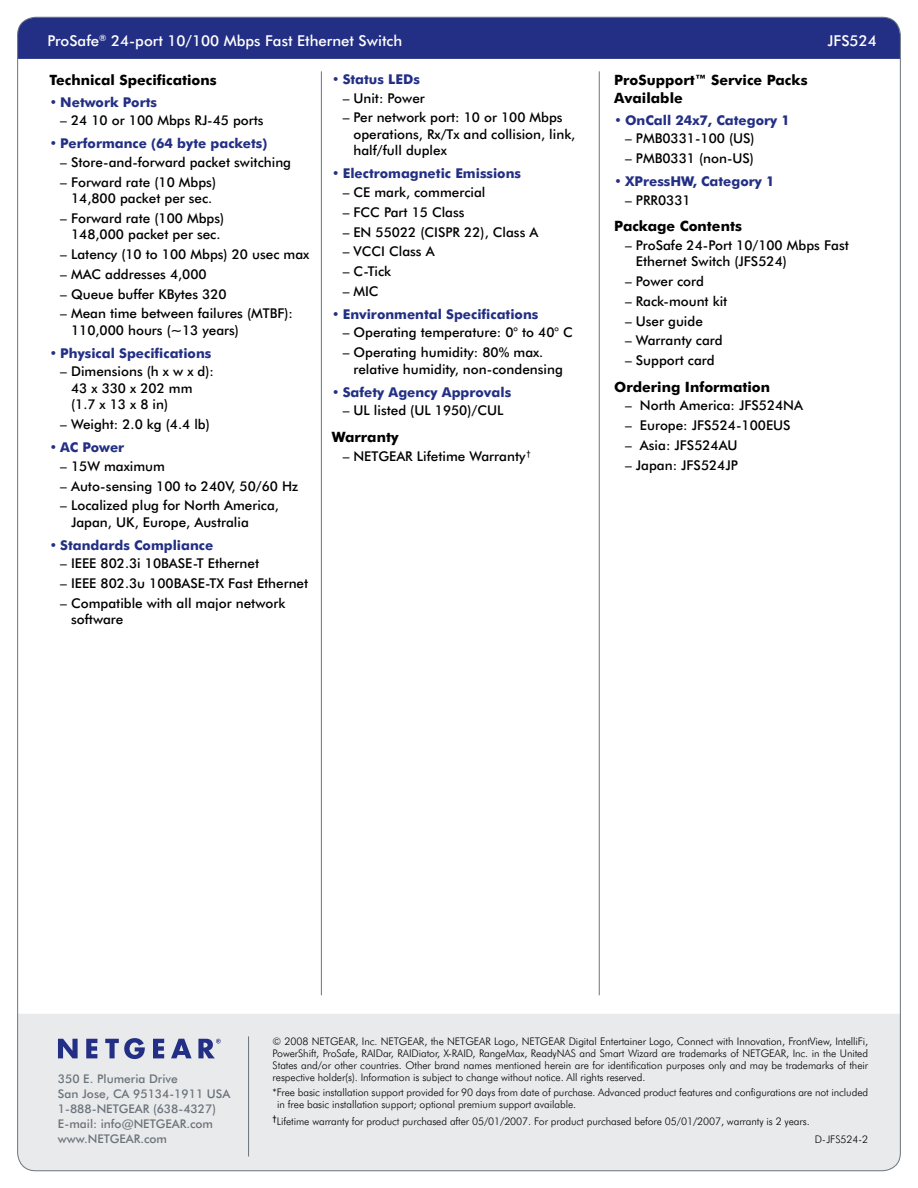
<style>
.page{position:relative;width:918px;height:1188px;background:#fff}
.page>*{position:absolute;margin:0;border:0;box-sizing:border-box;transform-origin:0 0}
.t1{font:500 15px "Futura BT";color:#fff}
.t2{font:700 14.25px/18px "Futura BT";color:#000}
.t3{font:500 13.5px/16.5px "Futura BT";color:#000}
.t4{font:700 13.5px "Futura BT";color:#232f84}
.t5{font:500 12px/15px "Futura BT";color:#6b747c}
.t6{font:300 10.5px/12px "Futura BT";letter-spacing:-.005em;color:#000;text-align:justify}
</style>
<div class="page">
<div style="left:18px;top:1014px;width:883px;height:157px;background:#e9eaeb"></div>
<svg style="left:58px;top:1039px;width:20px;height:19px"></svg>
<svg style="left:86px;top:1039px;width:11px;height:19px"></svg>
<svg style="left:105px;top:1038px;width:40px;height:21px"></svg>
<svg style="left:153px;top:1039px;width:11px;height:19px"></svg>
<svg style="left:171px;top:1039px;width:21px;height:19px"></svg>
<svg style="left:198px;top:1039px;width:23px;height:19px"></svg>
<div style="left:17px;top:17px;width:883px;height:42px;background:#232f84"></div>
<hr style="left:248px;top:1036px;width:1px;height:121px;background:#6b747c">
<hr style="left:321px;top:71px;width:1px;height:924px;background:#6b747c">
<hr style="left:599px;top:71px;width:1px;height:924px;background:#6b747c">
<p class="t1" style="left:47px;top:32px;width:356px">ProSafe<sup>®</sup> 24-port 10/100 Mbps Fast Ethernet Switch</p>
<p class="t1" style="left:828px;top:32px;width:51px">JFS524</p>
<p class="t2" style="left:50px;top:71px;width:169px">Technical Specifications</p>
<p class="t4" style="left:50px;top:94px;width:109px">• Network Ports</p>
<p class="t3" style="left:60px;top:112px;width:205px">– 24 10 or 100 Mbps RJ-45 ports</p>
<p class="t4" style="left:50px;top:135px;width:219px">• Performance (64 byte packets)</p>
<p class="t3" style="left:60px;top:154px;width:232px">– Store-and-forward packet switching</p>
<p class="t3" style="left:60px;top:173px;width:157px;text-align:center">– Forward rate (10 Mbps)<br>14,800 packet per sec.</p>
<p class="t3" style="left:60px;top:210px;width:166px;text-align:center">– Forward rate (100 Mbps)<br>148,000 packet per sec.</p>
<p class="t3" style="left:60px;top:246px;width:251px">– Latency (10 to 100 Mbps) 20 usec max</p>
<p class="t3" style="left:60px;top:266px;width:148px">– MAC addresses 4,000</p>
<p class="t3" style="left:60px;top:285px;width:168px">– Queue buffer KBytes 320</p>
<p class="t3" style="left:71px;top:305px;width:223px;text-indent:-11px">– Mean time between failures (MTBF):<br>110,000 hours (~13 years)</p>
<p class="t4" style="left:50px;top:345px;width:163px">• Physical Specifications</p>
<p class="t3" style="left:71px;top:363px;width:144px;text-indent:-11px">– Dimensions (h x w x d):<br>43 x 330 x 202 mm (1.7 x 13 x 8 in)</p>
<p class="t3" style="left:60px;top:416px;width:151px">– Weight: 2.0 kg (4.4 lb)</p>
<p class="t4" style="left:50px;top:439px;width:76px">• AC Power</p>
<p class="t3" style="left:60px;top:458px;width:106px">– 15W maximum</p>
<p class="t3" style="left:60px;top:477px;width:240px">– Auto-sensing 100 to 240V, 50/60 Hz</p>
<p class="t3" style="left:71px;top:497px;width:209px;text-indent:-11px">– Localized plug for North America,<br>Japan, UK, Europe, Australia</p>
<p class="t4" style="left:50px;top:537px;width:165px">• Standards Compliance</p>
<p class="t3" style="left:60px;top:555px;width:200px">– IEEE 802.3i 10BASE-T Ethernet</p>
<p class="t3" style="left:60px;top:575px;width:249px">– IEEE 802.3u 100BASE-TX Fast Ethernet</p>
<p class="t3" style="left:71px;top:595px;width:216px;text-indent:-11px">– Compatible with all major network software</p>
<p class="t2" style="left:614px;top:71px;width:195px">ProSupport™ Service Packs<br>Available</p>
<p class="t4" style="left:614px;top:112px;width:177px">• OnCall 24x7, Category 1</p>
<p class="t3" style="left:625px;top:130px;width:131px">– PMB0331-100 (US)</p>
<p class="t3" style="left:625px;top:150px;width:131px">– PMB0331 (non-US)</p>
<p class="t4" style="left:614px;top:173px;width:162px">• XPressHW, Category 1</p>
<p class="t3" style="left:625px;top:191px;width:67px">– PRR0331</p>
<p class="t2" style="left:614px;top:217px;width:129px">Package Contents</p>
<p class="t3" style="left:636px;top:237px;width:215px;text-indent:-11px">– ProSafe 24-Port 10/100 Mbps Fast<br>Ethernet Switch (JFS524)</p>
<p class="t3" style="left:625px;top:273px;width:80px">– Power cord</p>
<p class="t3" style="left:625px;top:293px;width:104px">– Rack-mount kit</p>
<p class="t3" style="left:625px;top:312px;width:79px">– User guide</p>
<p class="t3" style="left:625px;top:332px;width:99px">– Warranty card</p>
<p class="t3" style="left:625px;top:352px;width:91px">– Support card</p>
<p class="t2" style="left:614px;top:378px;width:157px">Ordering Information</p>
<p class="t3" style="left:625px;top:397px;width:180px">– North America: JFS524NA</p>
<p class="t3" style="left:625px;top:417px;width:167px">– Europe: JFS524-100EUS</p>
<p class="t3" style="left:625px;top:437px;width:114px">– Asia: JFS524AU</p>
<p class="t3" style="left:625px;top:457px;width:114px">– Japan: JFS524JP</p>
<p class="t4" style="left:332px;top:71px;width:90px">• Status LEDs</p>
<p class="t3" style="left:343px;top:90px;width:84px">– Unit: Power</p>
<p class="t3" style="left:353px;top:109px;width:223px;text-indent:-11px">– Per network port: 10 or 100 Mbps operations, Rx/Tx and collision, link, half/full duplex</p>
<p class="t4" style="left:332px;top:165px;width:191px">• Electromagnetic Emissions</p>
<p class="t3" style="left:343px;top:184px;width:144px">– CE mark, commercial</p>
<p class="t3" style="left:343px;top:204px;width:123px">– FCC Part 15 Class</p>
<p class="t3" style="left:343px;top:223px;width:197px">– EN 55022 (CISPR 22), Class A</p>
<p class="t3" style="left:343px;top:243px;width:94px">– VCCI Class A</p>
<p class="t3" style="left:343px;top:263px;width:50px">– C-Tick</p>
<p class="t3" style="left:343px;top:283px;width:37px">– MIC</p>
<p class="t4" style="left:332px;top:306px;width:208px">• Environmental Specifications</p>
<p class="t3" style="left:343px;top:324px;width:232px">– Operating temperature: 0° to 40° C</p>
<p class="t3" style="left:353px;top:344px;width:211px;text-indent:-11px">– Operating humidity: 80% max. relative humidity, non-condensing</p>
<p class="t4" style="left:332px;top:384px;width:181px">• Safety Agency Approvals</p>
<p class="t3" style="left:343px;top:402px;width:162px">– UL listed (UL 1950)/CUL</p>
<p class="t2" style="left:332px;top:428px;width:68px">Warranty</p>
<p class="t3" style="left:343px;top:448px;width:190px">– NETGEAR Lifetime Warranty <sup>†</sup></p>
<p class="t5" style="left:58px;top:1072px;width:174px">350 E. Plumeria Drive<br>San Jose, CA 95134-1911 USA<br>1-888-NETGEAR (638-4327)<br>E-mail: info@NETGEAR.com www.NETGEAR.com</p>
<p class="t6" style="left:273px;top:1036px;width:597px">© 2008 NETGEAR, Inc. NETGEAR, the NETGEAR Logo, NETGEAR Digital Entertainer Logo, Connect with Innovation, FrontView, IntelliFi, PowerShift, ProSafe, RAIDar, RAIDiator, X-RAID, RangeMax, ReadyNAS and Smart Wizard are trademarks of NETGEAR, Inc. in the United States and/or other countries. Other brand names mentioned herein are for identification purposes only and may be trademarks of their respective holder(s). Information is subject to change without notice. All rights reserved.</p>
<p class="t6" style="left:277px;top:1086px;width:592px;text-indent:-5px">*Free basic installation support provided for 90 days from date of purchase. Advanced product features and configurations are not included in free basic installation support; optional premium support available.</p>
<p class="t6" style="left:273px;top:1115px;width:539px"><sup>†</sup>Lifetime warranty for product purchased after 05/01/2007. For product purchased before 05/01/2007, warranty is 2 years.</p>
<p class="t6" style="left:815px;top:1133px;width:55px">D-JFS524-2</p>
</div>
